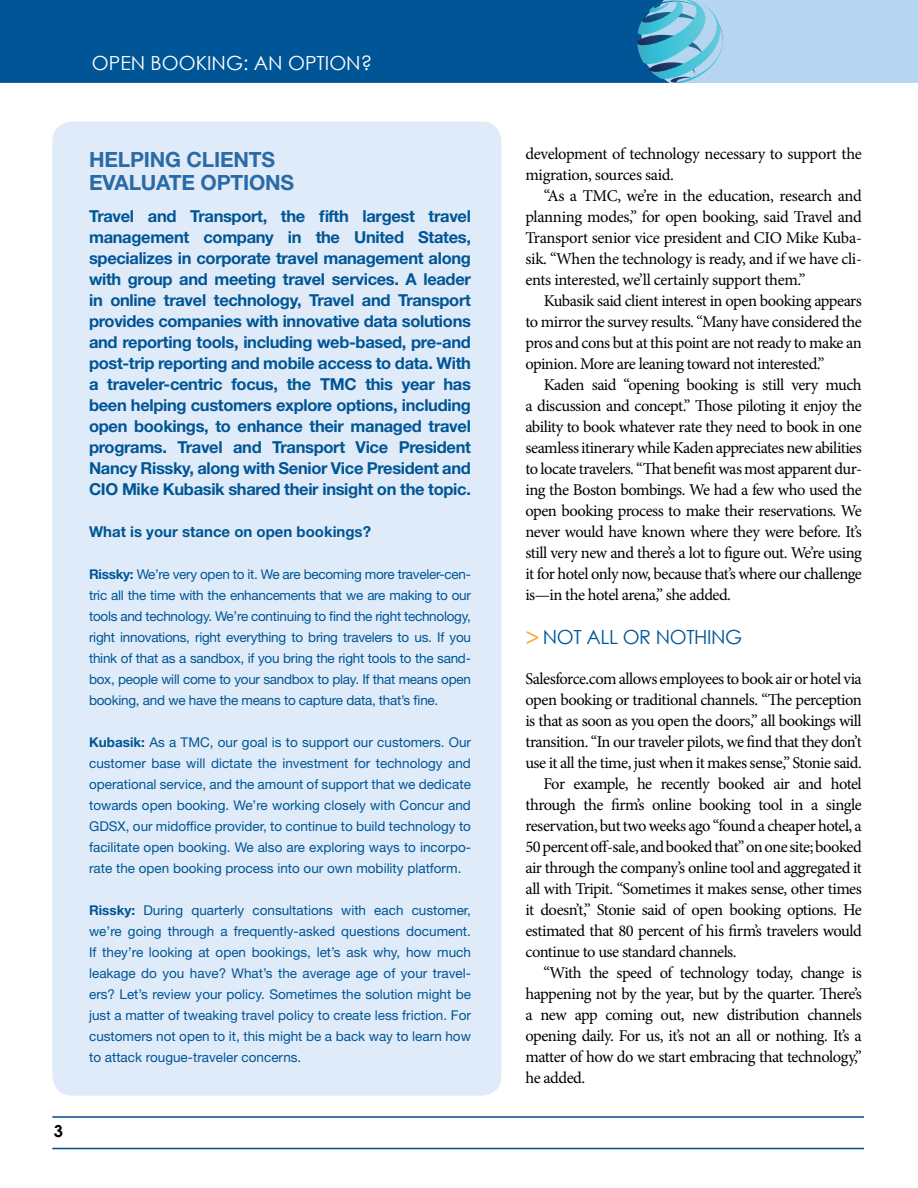
<style>
.page{position:relative;width:918px;height:1188px;background:#fff}
.page>*{position:absolute;margin:0;border:0;box-sizing:border-box;transform-origin:0 0}
.t1{font:700 21px/22.5px "Helvetica Neue LT Std";letter-spacing:-.01em;color:#2a6aa6}
.t2{font:19.5px "Century Gothic";color:#fff}
.t3{font:19.5px "Century Gothic";letter-spacing:-.02em;color:#005596}
.t4{font:16.5px/21px "Minion Pro";letter-spacing:-.03em;color:#000;text-align:justify}
.t5{font:700 16.5px/21px "Helvetica Neue LT Std";letter-spacing:-.02em;color:#005596;text-align:justify}
.t6{font:700 16.5px "Century Gothic";color:#000}
.t7{font:700 15px "Helvetica Neue LT Std";color:#005596}
.t8{font:13.5px/21px "Helvetica Neue LT Std";color:#005596;text-align:justify}
.s1{font-weight:700}
.s2{font-family:"Minion Pro";font-weight:700;font-size:25.5px;color:#faa634}
</style>
<div class="page">
<hr style="left:52px;top:1116px;width:812px;height:2px;background:#004b8d">
<hr style="left:52px;top:1148px;width:812px;height:1px;background:#004b8d">
<div style="left:0;top:0;width:918px;height:83px;background:#b5d5f0"></div>
<div style="left:0;top:0;width:637px;height:83px;background:#005596"></div>
<svg style="left:637px;top:0;width:86px;height:83px"></svg>
<div style="left:52px;top:122px;width:450px;height:974px;background:#dfebf8;border-radius:20px"></div>
<p class="t2" style="left:92px;top:51px;width:282px">OPEN BOOKING: AN OPTION?</p>
<p class="t6" style="left:54px;top:1120px;width:11px">3</p>
<p class="t1" style="left:89px;top:148px;width:207px">helping clients evaluate options</p>
<p class="t5" style="left:89px;top:205px;width:383px">Travel and Transport, the fifth largest travel management company in the United States, specializes in corporate travel management along with group and meeting travel services. A leader in online travel technology, Travel and Transport provides companies with innovative data solutions and reporting tools, including web-based, pre-and post-trip reporting and mobile access to data. With a traveler-centric focus, the TMC this year has been helping customers explore options, including open bookings, to enhance their managed travel programs. Travel and Transport Vice President Nancy Rissky, along with Senior Vice President and CIO</p>
<p class="t5" style="left:122px;top:478px;width:350px">Mike Kubasik shared their insight on the topic.</p>
<p class="t7" style="left:89px;top:522px;width:283px">What is your stance on open bookings?</p>
<p class="t8" style="left:89px;top:564px;width:383px"><span class="s1">Rissky:</span> We’re very open to it. We are becoming more traveler-cen&shy;tric all the time with the enhancements that we are making to our tools and technology. We’re continuing to find the right technology, right innovations, right everything to bring travelers to us. If you think of that as a sandbox, if you bring the right tools to the sand&shy;box, people will come to your sandbox to play. If that means open booking, and we have the means to capture data, that’s fine.</p>
<p class="t8" style="left:89px;top:732px;width:383px"><span class="s1">Kubasik:</span> As a TMC, our goal is to support our customers. Our customer base will dictate the investment for technology and operational service, and the amount of support that we dedicate towards open booking. We’re working closely with Concur and GDSX, our midoffice provider, to continue to build technology to facilitate open booking. We also are exploring ways to incorpo&shy;rate the open booking process into our own mobility platform.</p>
<p class="t8" style="left:89px;top:900px;width:383px"><span class="s1">Rissky:</span> During quarterly consultations with each customer, we’re going through a frequently-asked questions document.<br>If they’re looking at open bookings, let’s ask why, how much leakage do you have? What’s the average age of your travel&shy;ers? Let’s review your policy. Sometimes the solution might be just a matter of tweaking travel policy to create less friction. For customers not open to it, this might be a back way to learn how to attack rougue-traveler concerns.</p>
<p class="t4" style="left:525px;top:143px;width:338px">development of technology necessary to support the migration, sources said.</p>
<p class="t4" style="left:525px;top:185px;width:338px;text-indent:18px">“As a TMC, we’re in the education, research and planning modes,” for open booking, said Travel and Transport senior vice president and CIO Mike Kuba&shy;sik. “When the technology is ready, and if we have cli&shy;ents interested, we’ll certainly support them.”</p>
<p class="t4" style="left:525px;top:290px;width:338px;text-indent:18px">Kubasik said client interest in open booking appears to mirror the survey results. “Many have considered the pros and cons but at this point are not ready to make an opinion. More are leaning toward not interested.”</p>
<p class="t4" style="left:525px;top:374px;width:338px;text-indent:18px">Kaden said “opening booking is still very much a discussion and concept.” Those piloting it enjoy the ability to book whatever rate they need to book in one seamless itinerary while Kaden appreciates new abilities to locate travelers. “That benefit was most apparent dur&shy;ing the Boston bombings. We had a few who used the open booking process to make their reservations. We never would have known where they were before. It’s still very new and there’s a lot to figure out. We’re using it for hotel only now, because that’s where our challenge is—in the hotel arena,” she added.</p>
<p class="t3" style="left:525px;top:625px;width:218px"><span class="s2">&gt;</span> NOT ALL OR NOTHING</p>
<p class="t4" style="left:525px;top:668px;width:338px">Salesforce.com allows employees to book air or hotel via</p>
<p class="t4" style="left:525px;top:689px;width:338px">open booking or traditional channels. “The perception</p>
<p class="t4" style="left:525px;top:710px;width:338px">is that as soon as you open the doors,” all bookings will</p>
<p class="t4" style="left:525px;top:731px;width:338px">transition. “In our traveler pilots, we find that they don’t</p>
<p class="t4" style="left:525px;top:752px;width:338px">use it all the time, just when it makes sense,” Stonie said.</p>
<p class="t4" style="left:543px;top:773px;width:320px">For example, he recently booked air and hotel</p>
<p class="t4" style="left:525px;top:794px;width:338px">through the firm’s online booking tool in a single</p>
<p class="t4" style="left:525px;top:815px;width:338px">reservation, but two weeks ago “found a cheaper hotel, a</p>
<p class="t4" style="left:525px;top:836px;width:338px">50percentoff-sale,andbookedthat”ononesite;booked</p>
<p class="t4" style="left:525px;top:857px;width:338px">air through the company’s online tool and aggregated it</p>
<p class="t4" style="left:526px;top:878px;width:338px">all with Tripit. “Sometimes it makes sense, other times</p>
<p class="t4" style="left:525px;top:899px;width:338px">it doesn’t,” Stonie said of open booking options. He</p>
<p class="t4" style="left:525px;top:920px;width:338px">estimated that 80 percent of his firm’s travelers would</p>
<p class="t4" style="left:526px;top:941px;width:213px">continue to use standard channels.</p>
<p class="t4" style="left:544px;top:962px;width:320px">“With the speed of technology today, change is</p>
<p class="t4" style="left:525px;top:983px;width:338px">happening not by the year, but by the quarter. There’s</p>
<p class="t4" style="left:525px;top:1004px;width:338px">a new app coming out, new distribution channels</p>
<p class="t4" style="left:525px;top:1025px;width:338px">opening daily. For us, it’s not an all or nothing. It’s a</p>
<p class="t4" style="left:525px;top:1046px;width:338px">matter of how do we start embracing that technology,”</p>
<p class="t4" style="left:526px;top:1067px;width:61px">he added.</p>
</div>
